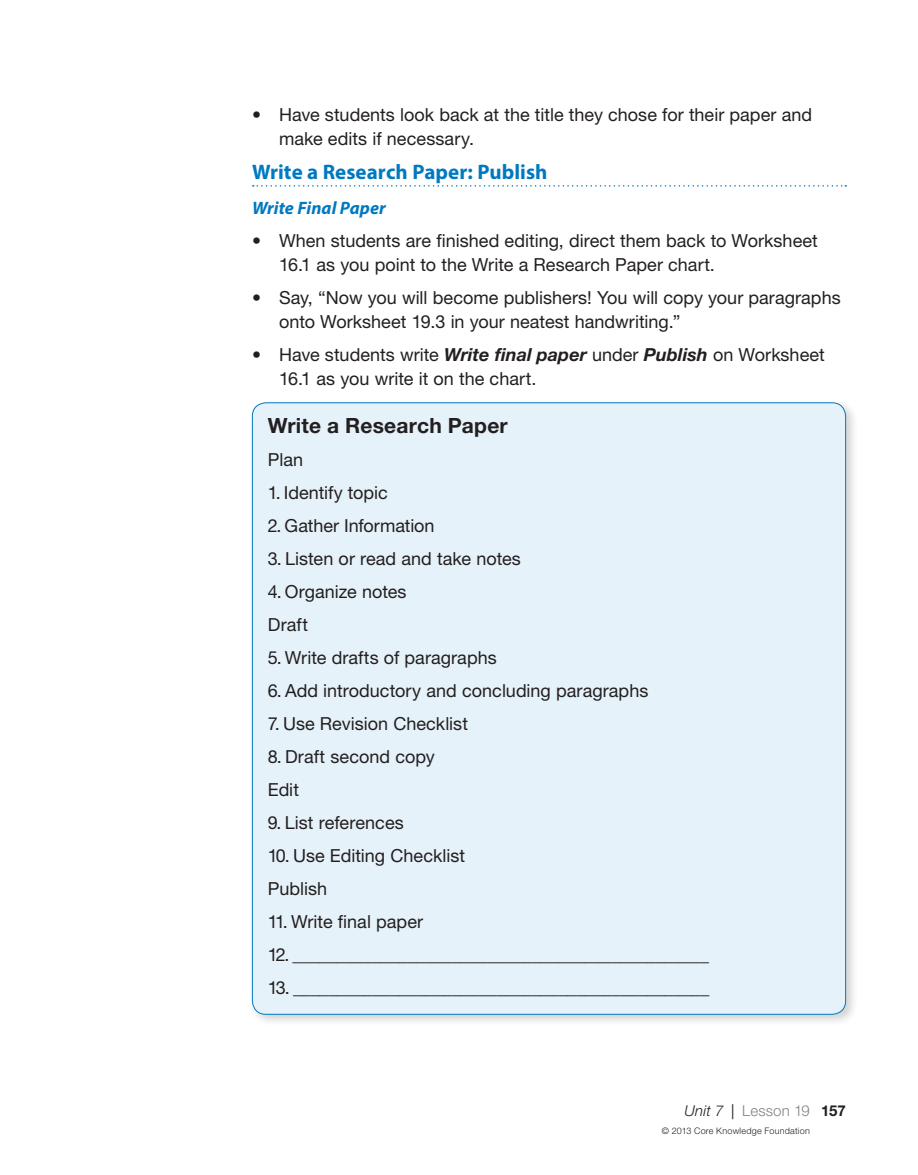
<style>
.page{position:relative;width:918px;height:1175px;background:#fff}
.page>*{position:absolute;margin:0;border:0;box-sizing:border-box;transform-origin:0 0}
.t1{font:700 21px "Myriad Pro";color:#0079c1}
.t2{font:700 21px "Helvetica Neue LT Std";letter-spacing:.01em;color:#231f20}
.t3{font:18px/24px "Helvetica Neue LT Std";color:#231f20}
.t4{font:italic 700 18px "Myriad Pro";letter-spacing:.005em;color:#0079c1}
.t5{font:300 15px "Helvetica Neue LT Std";letter-spacing:.01em;color:#808285}
.t6{font:300 9px "Helvetica Neue LT Std";letter-spacing:.03em;color:#231f20}
.s1{font-weight:700;font-style:italic}
.s2{font-style:italic;color:#231f20}
.s3{font-weight:400;color:#231f20}
.s4{font-weight:700;color:#231f20}
</style>
<div class="page">
<svg style="left:253px;top:185px;width:593px;height:2px"></svg>
<div style="left:248px;top:399px;width:610px;height:628px;background:#231f20;opacity:.2"></div>
<div style="left:252px;top:403px;width:594px;height:611px;background:#e6f2f9;border-radius:14px"></div>
<p class="t3" style="left:279px;top:102px;width:535px;text-indent:-27px">• Have students look back at the title they chose for their paper and make edits if necessary.</p>
<p class="t1" style="left:252px;top:158px;width:297px">Write a Research Paper: Publish</p>
<p class="t4" style="left:252px;top:196px;width:135px">Write Final Paper</p>
<p class="t3" style="left:279px;top:229px;width:540px;text-indent:-27px">• When students are finished editing, direct them back to Worksheet<br>16.1 as you point to the Write a Research Paper chart.</p>
<p class="t3" style="left:279px;top:285px;width:563px;text-indent:-27px">• Say, “Now you will become publishers! You will copy your paragraphs onto Worksheet 19.3 in your neatest handwriting.”</p>
<p class="t3" style="left:279px;top:342px;width:547px;text-indent:-27px">• Have students write <span class="s1">Write final paper</span> under <span class="s1">Publish</span> on Worksheet<br>16.1 as you write it on the chart.</p>
<p class="t2" style="left:268px;top:413px;width:241px">Write a Research Paper</p>
<p class="t3" style="left:268px;top:447px;width:37px">Plan</p>
<p class="t3" style="left:268px;top:480px;width:121px">1. Identify topic</p>
<p class="t3" style="left:268px;top:513px;width:168px">2. Gather Information</p>
<p class="t3" style="left:268px;top:546px;width:255px">3. Listen or read and take notes</p>
<p class="t3" style="left:268px;top:575px;width:140px;line-height:33px">4. Organize notes<br>Draft</p>
<p class="t3" style="left:268px;top:645px;width:230px">5. Write drafts of paragraphs</p>
<p class="t3" style="left:268px;top:678px;width:382px">6. Add introductory and concluding paragraphs</p>
<p class="t3" style="left:268px;top:711px;width:202px">7. Use Revision Checklist</p>
<p class="t3" style="left:268px;top:740px;width:169px;line-height:33px">8. Draft second copy<br>Edit</p>
<p class="t3" style="left:268px;top:810px;width:137px">9. List references</p>
<p class="t3" style="left:268px;top:839px;width:199px;line-height:33px">10. Use Editing Checklist<br>Publish</p>
<p class="t3" style="left:268px;top:909px;width:157px">11. Write final paper</p>
<p class="t3" style="left:268px;top:942px;width:443px">12. _______________________________________________</p>
<p class="t3" style="left:268px;top:975px;width:443px">13. _______________________________________________</p>
<p class="t5" style="left:685px;top:1101px;width:163px"><span class="s2">Unit 7</span> <span class="s3">|</span> Lesson 19 <span class="s4">157</span></p>
<p class="t6" style="left:662px;top:1125px;width:150px">© 2013 Core Knowledge Foundation</p>
</div>
